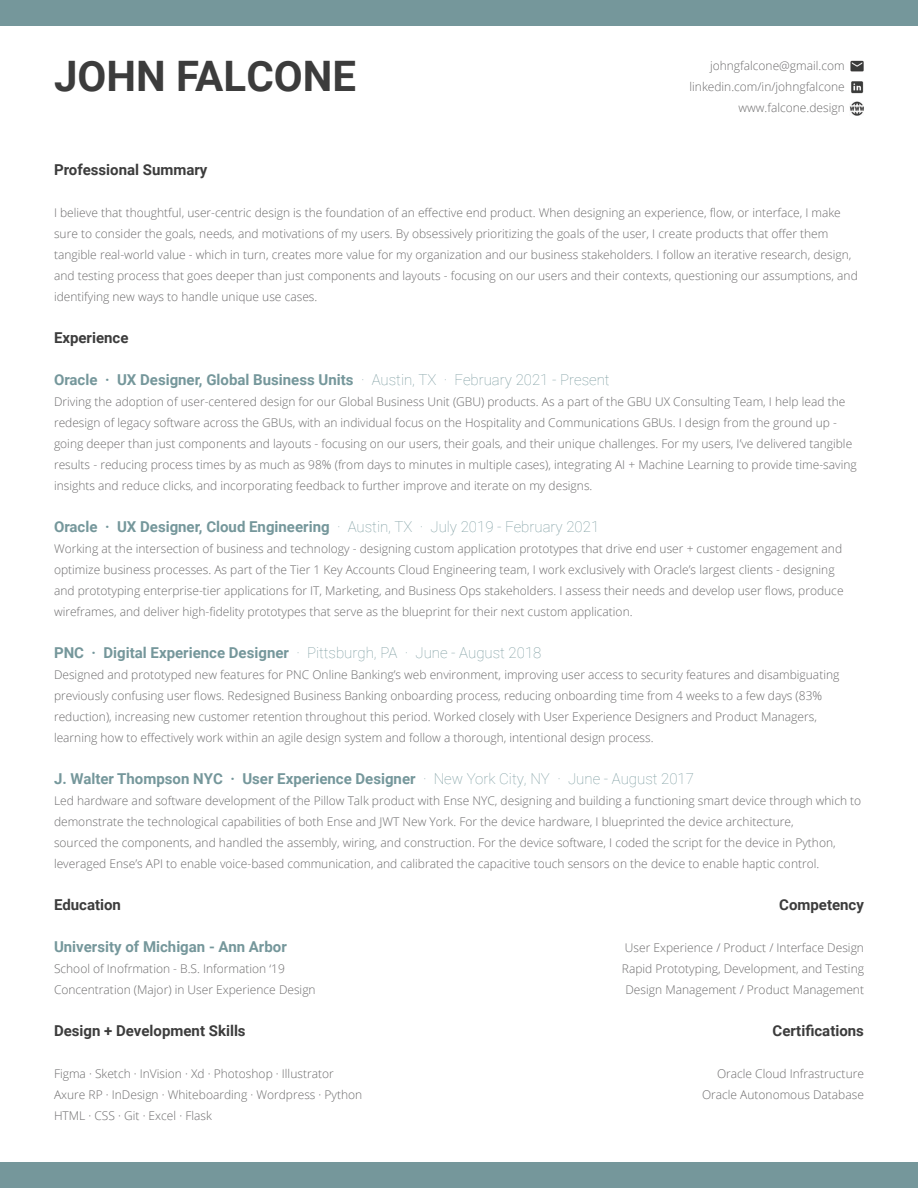
<style>
.page{position:relative;width:918px;height:1188px;background:#fff}
.page>*{position:absolute;margin:0;border:0;box-sizing:border-box;transform-origin:0 0}
.t1{font:700 42px "Roboto";color:#3c3c3c}
.t2{font:700 15px "Roboto";color:#75979b}
.t3{font:700 15px "Roboto";color:#3c3c3c}
.t4{font:100 15px "Roboto";color:#75979b}
.t5{font:300 12px/21px "Open Sans";color:#6c6b6c}
.s1{font-weight:100}
.s2{font-weight:700}
</style>
<div class="page">
<div style="left:0;top:0;width:918px;height:26px;background:#75979b"></div>
<div style="left:0;top:1162px;width:918px;height:26px;background:#75979b"></div>
<img style="left:850px;top:60px;width:14px;height:12px">
<img style="left:851px;top:81px;width:13px;height:13px">
<img style="left:849px;top:101px;width:15px;height:15px">
<p class="t1" style="left:54px;top:46px;width:304px">JOHN FALCONE</p>
<p class="t5" style="left:710px;top:55px;width:136px">johngfalcone@gmail.com</p>
<p class="t5" style="left:690px;top:76px;width:157px">linkedin.com/in/johngfalcone</p>
<p class="t5" style="left:739px;top:97px;width:108px">www.falcone.design</p>
<p class="t3" style="left:54px;top:159px;width:155px">Professional Summary</p>
<p class="t5" style="left:54px;top:202px;width:805px">I believe that thoughtful, user-centric design is the foundation of an effective end product. When designing an experience, flow, or interface, I make sure to consider the goals, needs, and motivations of my users. By obsessively prioritizing the goals of the user, I create products that offer them tangible real-world value - which in turn, creates more value for my organization and our business stakeholders. I follow an iterative research, design, and testing process that goes deeper than just components and layouts - focusing on our users and their contexts, questioning our assumptions, and identifying new ways to handle unique use cases.</p>
<p class="t3" style="left:54px;top:327px;width:76px">Experience</p>
<p class="t2" style="left:54px;top:369px;width:557px">Oracle · UX Designer, Global Business Units <span class="s1">· Austin, TX · February 2021 - Present</span></p>
<p class="t5" style="left:54px;top:391px;width:804px">Driving the adoption of user-centered design for our Global Business Unit (GBU) products. As a part of the GBU UX Consulting Team, I help lead the redesign of legacy software across the GBUs, with an individual focus on the Hospitality and Communications GBUs. I design from the ground up - going deeper than just components and layouts - focusing on our users, their goals, and their unique challenges. For my users, I’ve delivered tangible results - reducing process times by as much as 98% (from days to minutes in multiple cases), integrating AI + Machine Learning to provide time-saving insights and reduce clicks, and incorporating feedback to further improve and iterate on my designs.</p>
<p class="t2" style="left:54px;top:516px;width:547px">Oracle · UX Designer, Cloud Engineering <span class="s1">· Austin, TX · July 2019 - February 2021</span></p>
<p class="t5" style="left:54px;top:538px;width:790px">Working at the intersection of business and technology - designing custom application prototypes that drive end user + customer engagement and</p>
<p class="t5" style="left:54px;top:559px;width:782px">optimize business processes. As part of the Tier 1 Key Accounts Cloud Engineering team, I work exclusively with Oracle’s largest clients - designing</p>
<p class="t5" style="left:54px;top:580px;width:791px">and prototyping enterprise-tier applications for IT, Marketing, and Business Ops stakeholders. I assess their needs and develop user flows, produce wireframes, and deliver high-fidelity prototypes that serve as the blueprint for their next custom application.</p>
<p class="t4" style="left:54px;top:642px;width:489px"><span class="s2">PNC · Digital Experience Designer</span> · Pittsburgh, PA · June - August 2018</p>
<p class="t5" style="left:54px;top:664px;width:787px">Designed and prototyped new features for PNC Online Banking’s web environment, improving user access to security features and disambiguating</p>
<p class="t5" style="left:54px;top:685px;width:770px">previously confusing user flows. Redesigned Business Banking onboarding process, reducing onboarding time from 4 weeks to a few days (83% reduction), increasing new customer retention throughout this period. Worked closely with User Experience Designers and Product Managers, learning how to effectively work within an agile design system and follow a thorough, intentional design process.</p>
<p class="t2" style="left:54px;top:768px;width:642px">J. Walter Thompson NYC · User Experience Designer <span class="s1">· New York City, NY · June - August 2017</span></p>
<p class="t5" style="left:54px;top:790px;width:809px">Led hardware and software development of the Pillow Talk product with Ense NYC, designing and building a functioning smart device through which to demonstrate the technological capabilities of both Ense and JWT New York. For the device hardware, I blueprinted the device architecture,</p>
<p class="t5" style="left:54px;top:832px;width:783px">sourced the components, and handled the assembly, wiring, and construction. For the device software, I coded the script for the device in Python, leveraged Ense’s API to enable voice-based communication, and calibrated the capacitive touch sensors on the device to enable haptic control.</p>
<p class="t3" style="left:54px;top:894px;width:69px">Education</p>
<p class="t2" style="left:54px;top:936px;width:234px">University of Michigan - Ann Arbor</p>
<p class="t5" style="left:54px;top:958px;width:232px">School of Inofrmation - B.S. Information ‘19</p>
<p class="t5" style="left:54px;top:979px;width:263px">Concentration (Major) in User Experience Design</p>
<p class="t3" style="left:779px;top:894px;width:86px">Competency</p>
<p class="t5" style="left:625px;top:937px;width:241px">User Experience / Product / Interface Design</p>
<p class="t5" style="left:622px;top:958px;width:244px">Rapid Prototyping, Development, and Testing</p>
<p class="t5" style="left:625px;top:979px;width:240px">Design Management / Product Management</p>
<p class="t3" style="left:54px;top:1020px;width:193px">Design + Development Skills</p>
<p class="t5" style="left:54px;top:1063px;width:310px">Figma · Sketch · InVision · Xd · Photoshop · Illustrator<br>Axure RP · InDesign · Whiteboarding · Wordpress · Python<br>HTML · CSS · Git · Excel · Flask</p>
<p class="t3" style="left:773px;top:1020px;width:93px">Certifications</p>
<p class="t5" style="left:717px;top:1063px;width:148px">Oracle Cloud Infrastructure</p>
<p class="t5" style="left:702px;top:1084px;width:164px">Oracle Autonomous Database</p>
</div>
